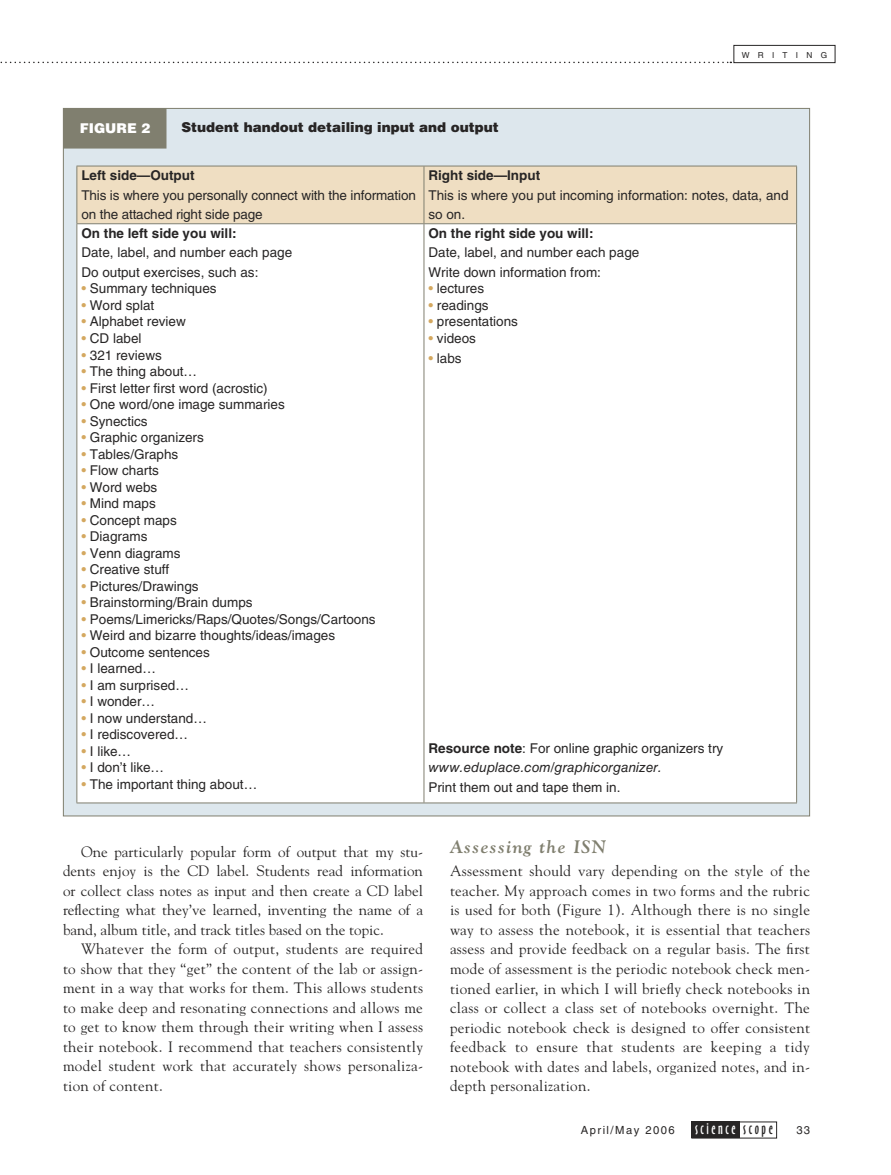
<style>
.page{position:relative;width:891px;height:1175px;background:#fff}
.page>*{position:absolute;margin:0;border:0;box-sizing:border-box;transform-origin:0 0}
.subhead{font:italic 700 18px "Goudy";letter-spacing:.07em;color:#807f6f}
.body{font:15px/19.5px "Goudy";letter-spacing:.02em;color:#272525;text-align:justify}
.t1{font:15px "Oz Handicraft BT";letter-spacing:.17em;color:#fff}
.figure_text{font:13.5px/19.5px "Helvetica LT Std";color:#272525}
.figure_text-2{font:700 13.5px "Helvetica LT Std";color:#272525}
.figure_head{font:900 13.5px "Helvetica LT Std";color:#272525}
.figure_text-3{font:italic 13.5px "Helvetica LT Std";color:#272525}
.figure{font:900 13.5px "Helvetica LT Std";color:#fff}
.t2{font:11.25px "Helvetica LT Std";letter-spacing:.13em;color:#272525}
.t3{font:8.25px "Helvetica LT Std";letter-spacing:1em;color:#272525}
.s1{color:#d4a860}
.s2{font-weight:700}
.s3{color:#272525}
</style>
<div class="page">
<div style="left:692px;top:1121px;width:48px;height:17px;background:#272525"></div>
<svg style="left:0;top:62px;width:731px;height:1px"></svg>
<div style="left:734px;top:45px;width:101px;height:18px;border:1px solid #272525"></div>
<div style="left:63px;top:108px;width:747px;height:708px;background:#dde7ed"></div>
<div style="left:64px;top:109px;width:102px;height:39px;background:#807f6f"></div>
<div style="left:63px;top:108px;width:103px;height:40px;border:2px solid #807f6f"></div>
<div style="left:77px;top:167px;width:719px;height:56px;background:#efdec2"></div>
<div style="left:77px;top:224px;width:719px;height:578px;background:#fff"></div>
<hr style="left:76px;top:166px;width:348px;height:1px;background:#807f6f">
<hr style="left:76px;top:166px;width:1px;height:57px;background:#807f6f">
<hr style="left:424px;top:166px;width:373px;height:1px;background:#807f6f">
<hr style="left:424px;top:166px;width:1px;height:57px;background:#807f6f">
<hr style="left:796px;top:166px;width:1px;height:57px;background:#807f6f">
<hr style="left:76px;top:223px;width:348px;height:1px;background:#807f6f">
<hr style="left:76px;top:224px;width:1px;height:578px;background:#807f6f">
<hr style="left:424px;top:223px;width:373px;height:1px;background:#807f6f">
<hr style="left:424px;top:224px;width:1px;height:578px;background:#807f6f">
<hr style="left:796px;top:224px;width:1px;height:578px;background:#807f6f">
<hr style="left:76px;top:802px;width:348px;height:1px;background:#807f6f">
<hr style="left:424px;top:802px;width:373px;height:1px;background:#807f6f">
<p class="t3" style="left:742px;top:50px;width:87px">WRITING</p>
<p class="figure" style="left:80px;top:119px;width:72px">FIGURE 2</p>
<p class="figure_head" style="left:182px;top:118px;width:319px">Student handout detailing input and output</p>
<p class="figure_text-2" style="left:81px;top:167px;width:115px">Left side—Output</p>
<p class="figure_text" style="left:81px;top:185px;width:336px">This is where you personally connect with the information on the attached right side page</p>
<p class="figure_text-2" style="left:428px;top:167px;width:113px">Right side—Input</p>
<p class="figure_text" style="left:428px;top:185px;width:362px">This is where you put incoming information: notes, data, and so on.</p>
<p class="figure_text-2" style="left:81px;top:225px;width:157px">On the left side you will:</p>
<p class="figure_text" style="left:81px;top:243px;width:212px">Date, label, and number each page</p>
<p class="figure_text" style="left:81px;top:262px;width:179px">Do output exercises, such as:</p>
<p class="figure_text" style="left:81px;top:279px;width:137px"><span class="s1">•</span> Summary techniques</p>
<p class="figure_text" style="left:81px;top:295px;width:74px"><span class="s1">•</span> Word splat</p>
<p class="figure_text" style="left:81px;top:312px;width:106px"><span class="s1">•</span> Alphabet review</p>
<p class="figure_text" style="left:81px;top:328px;width:62px"><span class="s1">•</span> CD label</p>
<p class="figure_text" style="left:81px;top:345px;width:82px"><span class="s1">•</span> 321 reviews</p>
<p class="figure_text" style="left:81px;top:361px;width:117px"><span class="s1">•</span> The thing about…</p>
<p class="figure_text" style="left:81px;top:378px;width:188px"><span class="s1">•</span> First letter first word (acrostic)</p>
<p class="figure_text" style="left:81px;top:394px;width:205px"><span class="s1">•</span> One word/one image summaries</p>
<p class="figure_text" style="left:81px;top:411px;width:68px"><span class="s1">•</span> Synectics</p>
<p class="figure_text" style="left:81px;top:427px;width:124px"><span class="s1">•</span> Graphic organizers</p>
<p class="figure_text" style="left:81px;top:444px;width:99px"><span class="s1">•</span> Tables/Graphs</p>
<p class="figure_text" style="left:81px;top:460px;width:79px"><span class="s1">•</span> Flow charts</p>
<p class="figure_text" style="left:81px;top:477px;width:77px"><span class="s1">•</span> Word webs</p>
<p class="figure_text" style="left:81px;top:493px;width:76px"><span class="s1">•</span> Mind maps</p>
<p class="figure_text" style="left:81px;top:510px;width:97px"><span class="s1">•</span> Concept maps</p>
<p class="figure_text" style="left:81px;top:526px;width:68px"><span class="s1">•</span> Diagrams</p>
<p class="figure_text" style="left:81px;top:543px;width:101px"><span class="s1">•</span> Venn diagrams</p>
<p class="figure_text" style="left:81px;top:559px;width:90px"><span class="s1">•</span> Creative stuff</p>
<p class="figure_text" style="left:81px;top:576px;width:119px"><span class="s1">•</span> Pictures/Drawings</p>
<p class="figure_text" style="left:81px;top:592px;width:173px"><span class="s1">•</span> Brainstorming/Brain dumps</p>
<p class="figure_text" style="left:81px;top:609px;width:296px"><span class="s1">•</span> Poems/Limericks/Raps/Quotes/Songs/Cartoons</p>
<p class="figure_text" style="left:81px;top:625px;width:255px"><span class="s1">•</span> Weird and bizarre thoughts/ideas/images</p>
<p class="figure_text" style="left:81px;top:642px;width:130px"><span class="s1">•</span> Outcome sentences</p>
<p class="figure_text" style="left:81px;top:658px;width:76px"><span class="s1">•</span> I learned…</p>
<p class="figure_text" style="left:81px;top:675px;width:109px"><span class="s1">•</span> I am surprised…</p>
<p class="figure_text" style="left:81px;top:691px;width:75px"><span class="s1">•</span> I wonder…</p>
<p class="figure_text" style="left:81px;top:708px;width:127px"><span class="s1">•</span> I now understand…</p>
<p class="figure_text" style="left:81px;top:724px;width:108px"><span class="s1">•</span> I rediscovered…</p>
<p class="figure_text" style="left:81px;top:741px;width:51px"><span class="s1">•</span> I like…</p>
<p class="figure_text" style="left:81px;top:757px;width:84px"><span class="s1">•</span> I don’t like…</p>
<p class="figure_text" style="left:81px;top:774px;width:177px"><span class="s1">•</span> The important thing about…</p>
<p class="figure_text-2" style="left:428px;top:225px;width:167px">On the right side you will:</p>
<p class="figure_text" style="left:428px;top:243px;width:212px">Date, label, and number each page</p>
<p class="figure_text" style="left:428px;top:262px;width:174px">Write down information from:</p>
<p class="figure_text" style="left:428px;top:279px;width:57px"><span class="s1">•</span> lectures</p>
<p class="figure_text" style="left:428px;top:295px;width:62px"><span class="s1">•</span> readings</p>
<p class="figure_text" style="left:428px;top:312px;width:91px"><span class="s1">•</span> presentations</p>
<p class="figure_text" style="left:428px;top:328px;width:49px"><span class="s1">•</span> videos</p>
<p class="figure_text" style="left:428px;top:348px;width:35px"><span class="s1">•</span> labs</p>
<p class="figure_text" style="left:428px;top:738px;width:296px"><span class="s2">Resource note</span>: For online graphic organizers try</p>
<p class="figure_text-3" style="left:428px;top:759px;width:235px">www.eduplace.com/graphicorganizer.</p>
<p class="figure_text" style="left:428px;top:777px;width:194px">Print them out and tape them in.</p>
<p class="body" style="left:63px;top:841px;width:362px;text-indent:18px">One particularly popular form of output that my stu&shy;dents enjoy is the CD label. Students read information or collect class notes as input and then create a CD label reflecting what they’ve learned, inventing the name of a band, album title, and track titles based on the topic.</p>
<p class="body" style="left:63px;top:938px;width:362px;text-indent:18px">Whatever the form of output, students are required to show that they “get” the content of the lab or assign&shy;ment in a way that works for them. This allows students to make deep and resonating connections and allows me to get to know them through their writing when I assess their notebook. I recommend that teachers consistently model student work that accurately shows personaliza&shy;tion of content.</p>
<p class="subhead" style="left:450px;top:835px;width:157px">Assessing the ISN</p>
<p class="body" style="left:450px;top:861px;width:362px">Assessment should vary depending on the style of the teacher. My approach comes in two forms and the rubric is used for both (Figure 1). Although there is no single way to assess the notebook, it is essential that teachers assess and provide feedback on a regular basis. The first mode of assessment is the periodic notebook check men&shy;tioned earlier, in which I will briefly check notebooks in class or collect a class set of notebooks overnight. The periodic notebook check is designed to offer consistent feedback to ensure that students are keeping a tidy notebook with dates and labels, organized notes, and in&shy;depth personalization.</p>
<p class="t2" style="left:581px;top:1123px;width:96px">April/May 2006</p>
<p class="t1" style="left:695px;top:1119px;width:79px">science <span class="s3">scope</span></p>
<p class="t2" style="left:796px;top:1123px;width:15px">33</p>
</div>
